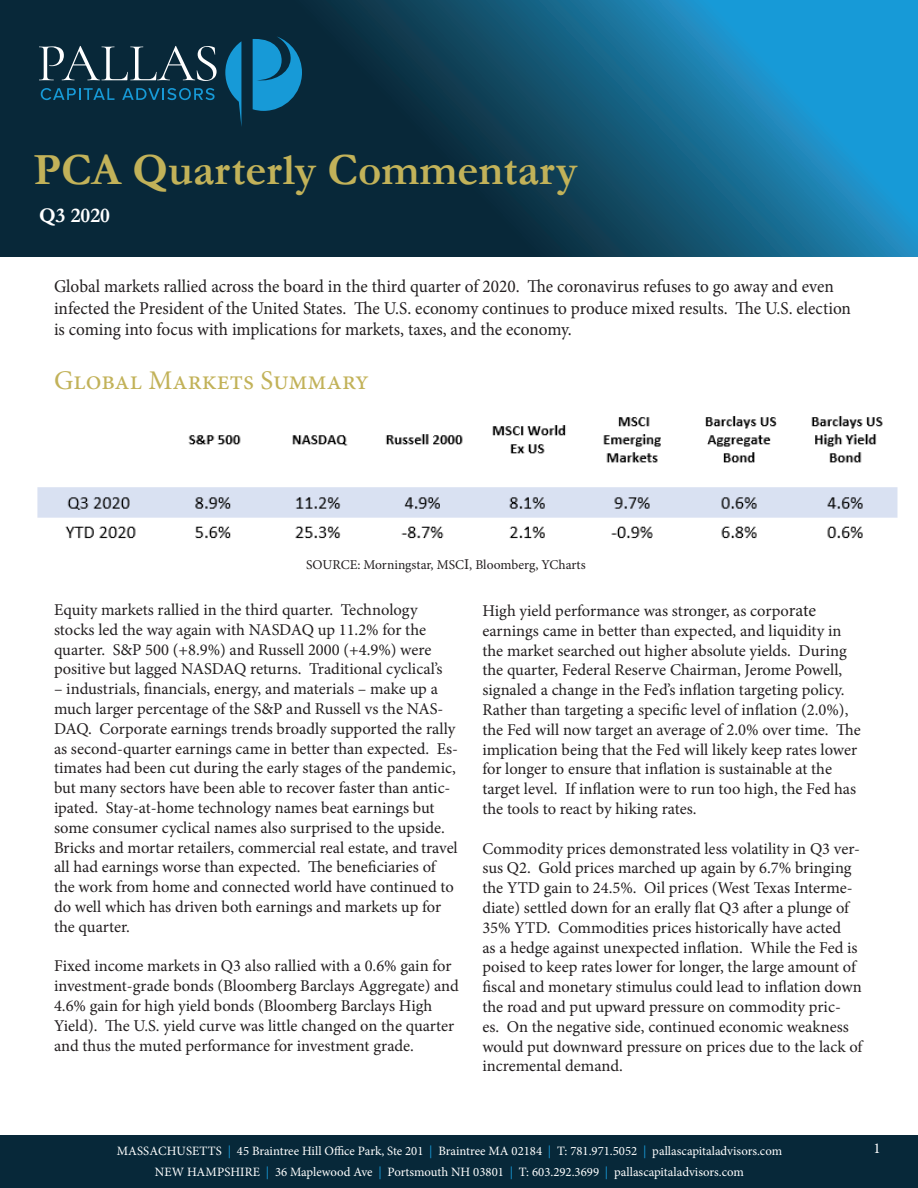
<style>
.page{position:relative;width:918px;height:1188px;background:#fff}
.page>*{position:absolute;margin:0;border:0;box-sizing:border-box;transform-origin:0 0}
.t1{font:700 45px "Garamond";color:#c2b259}
.t2{font:27px "Minion Pro";letter-spacing:-.005em;color:#c2b259}
.t3{font:700 21px "Garamond";color:#fff}
.t4{font:18px/21.6px "Minion Pro";letter-spacing:-.005em;color:#231f20;scale:.96 1}
.t5{font:16.5px/19.8px "Minion Pro";letter-spacing:-.005em;color:#231f20}
.t6{font:15px "Minion Pro";color:#fff}
.t7{font:13.5px "Minion Pro";color:#231f20}
.t8{font:12.75px "Minion Pro";color:#fff}
.s1{font-size:15px}
.s2{font-size:18px}
.s3{color:#179ad7}
</style>
<div class="page">
<svg style="left:0;top:0;width:918px;height:256px;background:#104d6a"></svg>
<svg style="left:225px;top:41px;width:16px;height:86px"></svg>
<svg style="left:253px;top:36px;width:49px;height:75px;background:#1279a9"></svg>
<svg style="left:39px;top:46px;width:178px;height:35px;background:#354f5d"></svg>
<svg style="left:41px;top:88px;width:74px;height:12px"></svg>
<svg style="left:122px;top:88px;width:93px;height:12px"></svg>
<img style="left:37px;top:416px;width:861px;height:123px">
<div style="left:0;top:1135px;width:918px;height:53px;background:#072839"></div>
<h1 class="t1" style="left:33px;top:155px;width:546px">PCA Quarterly Commentary</h1>
<p class="t3" style="left:39px;top:209px;width:73px">Q3 2020</p>
<p class="t4" style="left:54px;top:277px;width:832px">Global markets rallied across the board in the third quarter of 2020. The coronavirus refuses to go away and even infected the President of the United States. The U.S. economy continues to produce mixed results. The U.S. election is coming into focus with implications for markets, taxes, and the economy.</p>
<h2 class="t2" style="left:54px;top:369px;width:316px">Global Markets Summary</h2>
<p class="t7" style="left:306px;top:559px;width:281px">SOURCE: Morningstar, MSC<span class="s1">I</span>, Bloomberg, YCharts</p>
<p class="t5" style="left:54px;top:601px;width:390px">Equity markets rallied in the third quarter. Technology stocks led the way again with NASDAQ up 11.2% for the quarter. S&amp;P 500 (+8.9%) and Russell 2000 (+4.9%) were positive but lagged NASDAQ returns. Traditional cyclical’s</p>
<p class="t5" style="left:54px;top:680px;width:406px">– industrials, financials, energy, and materials – make up a much larger percentage of the S&amp;P and Russell vs the NAS-DAQ. Corporate earnings trends broadly supported the rally as second-quarter earnings came in better than expected. Es&shy;timates had been cut during the early stages of the pandemic, but many sectors have been able to recover faster than antic&shy;ipated. Stay-at-home technology names beat earnings but some consumer cyclical names also surprised to the upside.<br>Bricks and mortar retailers, commercial real estate, and travel all had earnings worse than expected. The beneficiaries of the work from home and connected world have continued to do well which has driven both earnings and markets up for the quarter.</p>
<p class="t5" style="left:54px;top:957px;width:407px">Fixed income markets in Q3 also rallied with a 0.6% gain for investment-grade bonds (Bloomberg Barclays Aggregate) and 4.6% gain for high yield bonds (Bloomberg Barclays High Yield). The U.S. yield curve was little changed on the quarter and thus the muted performance for investment grade.</p>
<p class="t5" style="left:482px;top:602px;width:380px">High yield performance was stronger, as corpo<span class="s2">rate </span>earnings came in better than expected, and liquidity in the market searched out higher absolute yields. During the quarter, Federal Reserve Chairman, Jerome Powell, signaled a change in the Fed’s inflation targeting policy.<br>Rather than targeting a specific level of inflation (2.0%), the Fed will now target an average of 2.0% over time. The implication being that the Fed will likely keep rates lower for longer to ensure that inflation is sustainable at the target level. If inflation were to run too high, the Fed has the tools to react by hiking rates.</p>
<p class="t5" style="left:482px;top:840px;width:382px">Commodity prices demonstrated less volatility in Q3 ver&shy;sus Q2. Gold prices marched up again by 6.7% bringing the YTD gain to 24.5%. Oil prices (West Texas Interme&shy;diate) settled down for an erally flat Q3 after a plunge of 35% YTD. Commodities prices historically have acted<br>as a hedge against unexpected inflation. While the Fed is poised to keep rates lower for longer, the large amount of fiscal and monetary stimulus could lead to inflation down the road and put upward pressure on commodity pric-<br>es. On the negative side, continued economic weakness would put downward pressure on prices due to the lack of incremental demand.</p>
<p class="t8" style="left:117px;top:1146px;width:667px">MASSACHUSETTS <span class="s3">|</span> 45 Braintree Hill Office Park, Ste 201 <span class="s3">|</span> Braintree MA 02184 <span class="s3">|</span> T: 781.971.5052 <span class="s3">|</span> pallascapitaladvisors.com</p>
<p class="t6" style="left:873px;top:1142px;width:9px">1</p>
<p class="t8" style="left:155px;top:1167px;width:590px">NEW HAMPSHIRE <span class="s3">|</span> 36 Maplewood Ave <span class="s3">|</span> Portsmouth NH 03801 <span class="s3">|</span> T: 603.292.3699 <span class="s3">|</span> pallascapitaladvisors.com</p>
</div>
